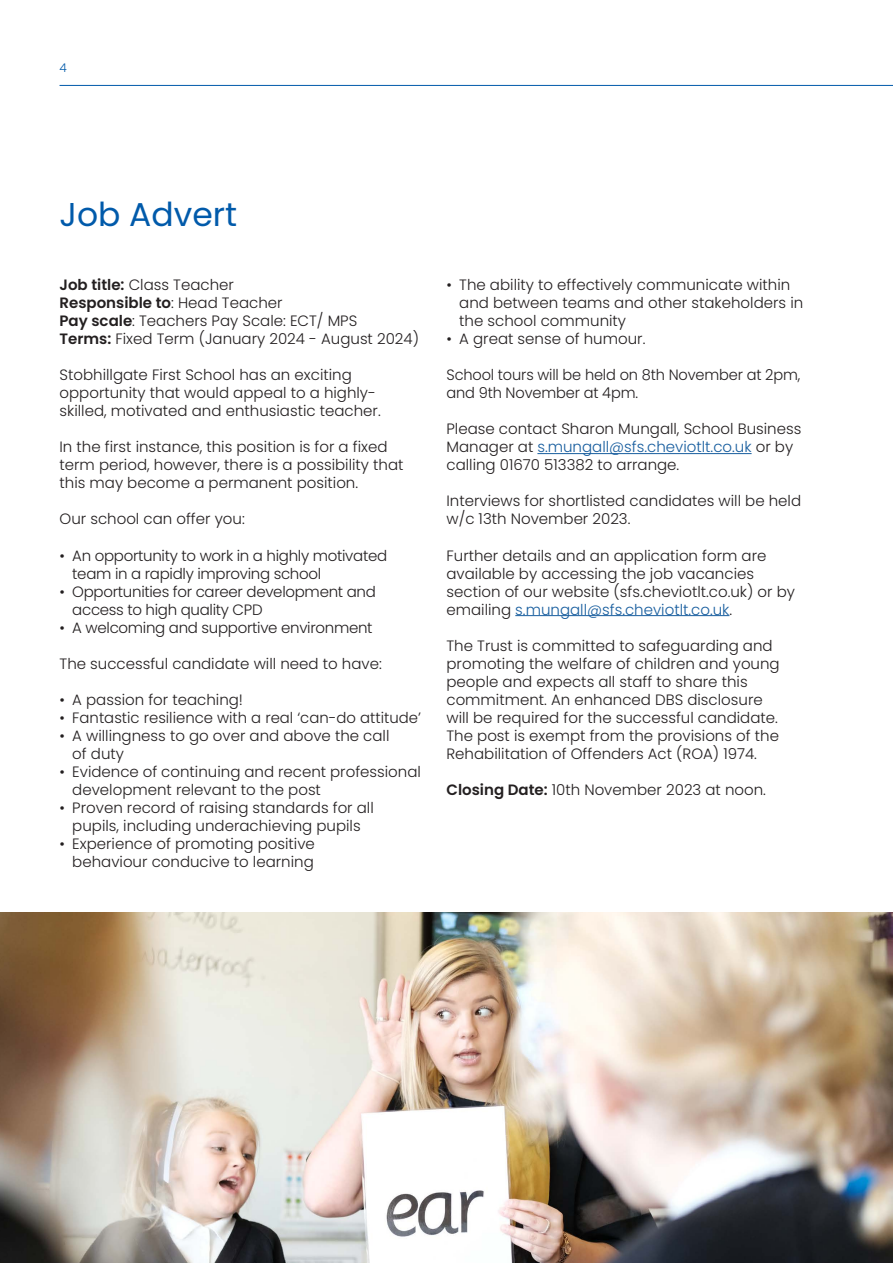
<style>
.page{position:relative;width:893px;height:1263px;background:#fff}
.page>*{position:absolute;margin:0;border:0;box-sizing:border-box;transform-origin:0 0}
.t1{font:33px "Poppins";color:#015aaa}
.t2{font:300 15px/18px "Poppins";color:#231f20}
.t3{font:300 15px/18px "Poppins";letter-spacing:-.02em;color:#231f20}
.t4{font:600 15px "Poppins";color:#231f20}
.t5{font:300 12px "Poppins";color:#015aaa}
.s1{font-weight:600}
.s2{font-weight:300}
.s3{color:#175d9e}
</style>
<div class="page">
<hr style="left:537px;top:453px;width:215px;height:1px;background:#175d9e">
<hr style="left:515px;top:615px;width:214px;height:1px;background:#175d9e">
<img style="left:0;top:912px;width:893px;height:351px">
<hr style="left:60px;top:85px;width:833px;height:1px;background:#015aaa">
<p class="t5" style="left:60px;top:61px;width:9px">4</p>
<p class="t1" style="left:60px;top:195px;width:179px">Job Advert</p>
<p class="t2" style="left:60px;top:276px;width:176px"><span class="s1">Job title:</span> Class Teacher</p>
<p class="t4" style="left:60px;top:294px;width:225px">Responsible to<span class="s2">: Head Teacher</span></p>
<p class="t2" style="left:60px;top:312px;width:299px"><span class="s1">Pay scale</span>: Teachers Pay Scale: ECT/ MPS</p>
<p class="t2" style="left:60px;top:330px;width:361px"><span class="s1">Terms:</span> Fixed Term (January 2024 - August 2024)</p>
<p class="t2" style="left:60px;top:366px;width:323px">Stobhillgate First School has an exciting opportunity that would appeal to a highly&shy;skilled, motivated and enthusiastic teacher.</p>
<p class="t2" style="left:60px;top:438px;width:345px">In the first instance, this position is for a fixed term period, however, there is a possibility that this may become a permanent position.</p>
<p class="t2" style="left:60px;top:510px;width:187px">Our school can offer you:</p>
<p class="t3" style="left:72px;top:546px;width:316px;text-indent:-13px">• An opportunity to work in a highly motivated team in a rapidly improving school</p>
<p class="t3" style="left:72px;top:582px;width:305px;text-indent:-13px">• Opportunities for career development and access to high quality CPD</p>
<p class="t3" style="left:60px;top:618px;width:315px">• A welcoming and supportive environment</p>
<p class="t2" style="left:60px;top:654px;width:324px">The successful candidate will need to have:</p>
<p class="t2" style="left:60px;top:690px;width:185px">• A passion for teaching!</p>
<p class="t2" style="left:60px;top:708px;width:363px">• Fantastic resilience with a real ‘can-do attitude’</p>
<p class="t2" style="left:72px;top:726px;width:319px;text-indent:-13px">• A willingness to go over and above the call of duty</p>
<p class="t2" style="left:72px;top:762px;width:350px;text-indent:-13px">• Evidence of continuing and recent professional development relevant to the post</p>
<p class="t2" style="left:60px;top:798px;width:316px;text-align:center">• Proven record of raising standards for all pupils, including underachieving pupils</p>
<p class="t2" style="left:60px;top:834px;width:257px;text-align:right">• Experience of promoting positive behaviour conducive to learning</p>
<p class="t2" style="left:459px;top:276px;width:345px;text-indent:-13px">• The ability to effectively communicate within and between teams and other stakeholders in the school community</p>
<p class="t2" style="left:446px;top:330px;width:200px">• A great sense of humour.</p>
<p class="t2" style="left:446px;top:366px;width:355px">School tours will be held on 8th November at 2pm, and 9th November at 4pm.</p>
<p class="t2" style="left:446px;top:420px;width:356px">Please contact Sharon Mungall, School Business<br>Manager at <span class="s3">s.mungall@sfs.cheviotlt.co.uk</span> or by calling 01670 513382 to arrange.</p>
<p class="t2" style="left:446px;top:492px;width:356px">Interviews for shortlisted candidates will be held w/c 13th November 2023.</p>
<p class="t2" style="left:446px;top:546px;width:350px">Further details and an application form are available by accessing the job vacancies section of our website (sfs.cheviotlt.co.uk) or by emailing <span class="s3">s.mungall@sfs.cheviotlt.co.uk</span>.</p>
<p class="t2" style="left:446px;top:636px;width:335px">The Trust is committed to safeguarding and promoting the welfare of children and young</p>
<p class="t2" style="left:446px;top:672px;width:334px">people and expects all staff to share this commitment. An enhanced DBS disclosure will be required for the successful candidate.<br>The post is exempt from the provisions of the Rehabilitation of Offenders Act (ROA) 1974.</p>
<p class="t2" style="left:446px;top:780px;width:321px"><span class="s1">Closing Date:</span> 10th November 2023 at noon.</p>
</div>
